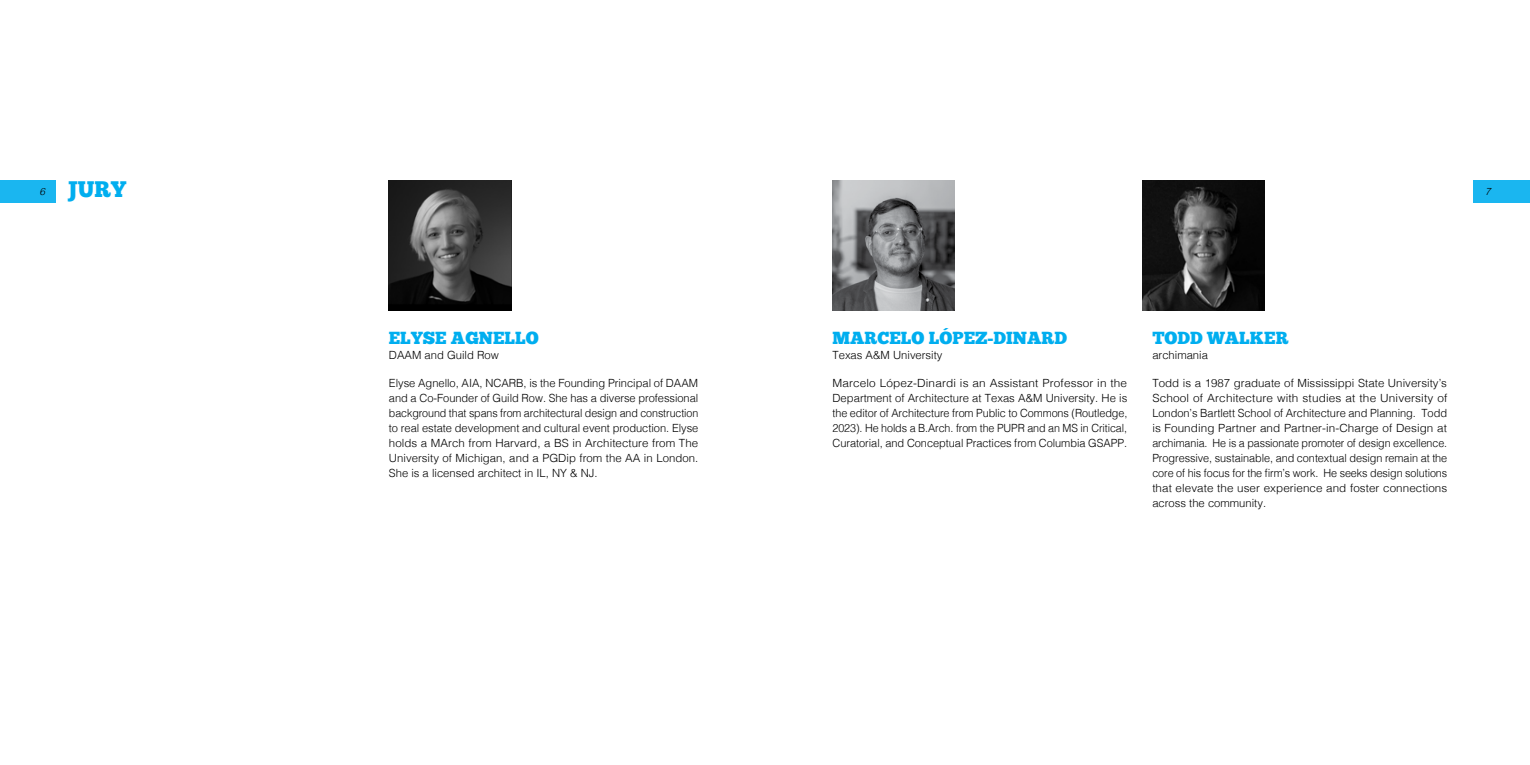
<style>
.page{position:relative;width:1530px;height:765px;background:#fff}
.page>*{position:absolute;margin:0;border:0;box-sizing:border-box;transform-origin:0 0}
.t1{font:22.5px "Chunk Five";color:#00aeef}
.t2{font:17.5px "Chunk Five";color:#00aeef}
.t3{font:300 11.25px/15px "Helvetica";color:#000;text-align:justify}
.t4{font:300 11.25px/15px "Helvetica";color:#000;text-align:justify;scale:1.05 1}
.t5{font:italic 300 10px "Helvetica";color:#000}
</style>
<div class="page">
<div style="left:0;top:180px;width:56px;height:22px;background:#1ab6f0"></div>
<div style="left:1474px;top:180px;width:56px;height:22px;background:#1ab6f0"></div>
<img style="left:389px;top:180px;width:122px;height:130px">
<img style="left:832px;top:180px;width:123px;height:130px">
<img style="left:1142px;top:180px;width:122px;height:130px">
<h1 class="t1" style="left:68px;top:175px;width:60px">JURY</h1>
<p class="t5" style="left:39px;top:183px;width:7px">6</p>
<p class="t5" style="left:1485px;top:183px;width:7px">7</p>
<h2 class="t2" style="left:389px;top:327px;width:152px">ELYSE AGNELLO</h2>
<p class="t3" style="left:389px;top:346px;width:112px">DAAM and Guild Row</p>
<p class="t3" style="left:389px;top:375px;width:311px">Elyse Agnello, AIA, NCARB, is the Founding Principal of DAAM and a Co-Founder of Guild Row. She has a diverse professional background that spans from architectural design and construction to real estate development and cultural event production. Elyse holds a MArch from Harvard, a BS in Architecture from The University of Michigan, and a PGDip from the AA in London.<br>She is a licensed architect in IL, NY &amp; NJ.</p>
<h2 class="t2" style="left:832px;top:327px;width:236px">MARCELO LÓPEZ-DINARD</h2>
<p class="t3" style="left:832px;top:346px;width:112px">Texas A&amp;M University</p>
<p class="t4" style="left:832px;top:375px;width:282px">Marcelo López-Dinardi is an Assistant Professor in the Department of Architecture at Texas A&amp;M University. He is the editor of Architecture from Public to Commons (Routledge, 2023). He holds a B.Arch. from the PUPR and an MS in Critical, Curatorial, and Conceptual Practices from Columbia GSAPP.</p>
<h2 class="t2" style="left:1152px;top:327px;width:138px">TODD WALKER</h2>
<p class="t3" style="left:1152px;top:346px;width:57px">archimania</p>
<p class="t3" style="left:1152px;top:375px;width:297px">Todd is a 1987 graduate of Mississippi State University’s School of Architecture with studies at the University of London’s Bartlett School of Architecture and Planning. Todd is Founding Partner and Partner-in-Charge of Design at archimania. He is a passionate promoter of design excellence.<br>Progressive, sustainable, and contextual design remain at the core of his focus for the firm’s work. He seeks design solutions that elevate the user experience and foster connections across the community.</p>
</div>
